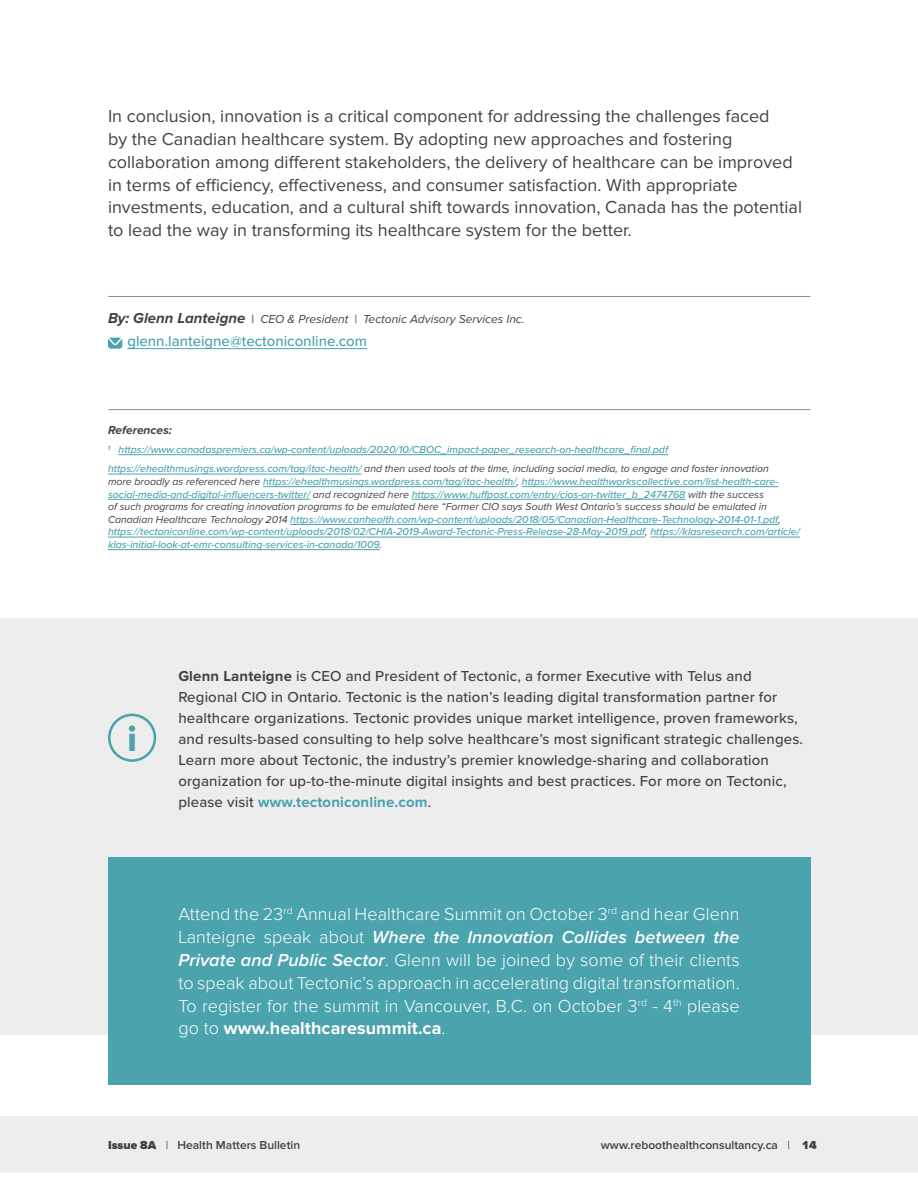
<style>
.page{position:relative;width:918px;height:1188px;background:#fff}
.page>*{position:absolute;margin:0;border:0;box-sizing:border-box;transform-origin:0 0}
.t1{font:35.55px "Proxima Nova Extrabld";color:#4aa3ad}
.body{font:18px/22.8px "Proxima Nova";color:#404244}
.t2{font:300 18px/22.8px "Proxima Nova";letter-spacing:.005em;color:#fff;text-align:justify}
.info_box{font:500 15px/21px "Proxima Nova";letter-spacing:.01em;color:#404244}
.credentials{font:500 15px "Proxima Nova";color:#4aa3ad}
.t3{font:600 12px "Proxima Nova";color:#404244}
.credentials-2{font:italic 12px "Proxima Nova";color:#404244}
.credentials-3{font:italic 700 12px "Proxima Nova";color:#404244}
.credentials-4{font:italic 500 10.5px/12.6px "Proxima Nova";color:#4aa3ad}
.s1{font-weight:700;font-size:15px}
.s2{font-weight:900;font-style:normal;color:#8b8889}
.s3{font-weight:400;color:#404244}
.s4{font-weight:700}
.s5{font-weight:700;color:#4aa3ad}
.s6{font-weight:600;font-style:italic}
.s7{font-weight:900}
.s8{font-weight:400}
</style>
<div class="page">
<div style="left:0;top:1117px;width:918px;height:56px;background:#ededee"></div>
<hr style="left:127px;top:348px;width:240px;height:1px;background:#4aa3ad">
<svg style="left:108px;top:338px;width:14px;height:11px"></svg>
<hr style="left:109px;top:296px;width:701px;height:1px;background:#8b8889">
<div style="left:0;top:618px;width:918px;height:416px;background:#ededee"></div>
<div style="left:108px;top:714px;width:48px;height:48px;border:3px solid #4aa3ad;border-radius:50%"></div>
<hr style="left:118px;top:454px;width:550px;height:1px;background:#4aa3ad">
<hr style="left:108px;top:474px;width:254px;height:1px;background:#4aa3ad">
<hr style="left:263px;top:486px;width:254px;height:1px;background:#4aa3ad">
<hr style="left:522px;top:486px;width:256px;height:1px;background:#4aa3ad">
<hr style="left:108px;top:499px;width:202px;height:1px;background:#4aa3ad">
<hr style="left:412px;top:499px;width:273px;height:1px;background:#4aa3ad">
<hr style="left:290px;top:524px;width:488px;height:1px;background:#4aa3ad">
<hr style="left:108px;top:537px;width:537px;height:1px;background:#4aa3ad">
<hr style="left:650px;top:537px;width:150px;height:1px;background:#4aa3ad">
<hr style="left:108px;top:549px;width:272px;height:1px;background:#4aa3ad">
<hr style="left:109px;top:409px;width:701px;height:1px;background:#8b8889">
<div style="left:108px;top:857px;width:702px;height:227px;background:#4aa3ad"></div>
<p class="body" style="left:108px;top:105px;width:696px">In conclusion, innovation is a critical component for addressing the challenges faced<br>by the Canadian healthcare system. By adopting new approaches and fostering collaboration among different stakeholders, the delivery of healthcare can be improved in terms of efficiency, effectiveness, and consumer satisfaction. With appropriate investments, education, and a cultural shift towards innovation, Canada has the potential to lead the way in transforming its healthcare system for the better.</p>
<p class="credentials-2" style="left:108px;top:310px;width:418px"><span class="s1">By: Glenn Lanteigne</span> <span class="s2">|</span> CEO &amp; President | Tectonic Advisory Services Inc.</p>
<p class="credentials" style="left:127px;top:330px;width:241px">glenn.lanteigne@tectoniconline.com</p>
<p class="credentials-3" style="left:108px;top:421px;width:66px">References:</p>
<p class="credentials-4" style="left:108px;top:443px;width:562px"><sup>1</sup> https://www.canadaspremiers.ca/wp-content/uploads/2020/10/CBOC_impact-paper_research-on-healthcare_final.pdf</p>
<p class="credentials-4" style="left:108px;top:462px;width:693px">https://ehealthmusings.wordpress.com/tag/itac-health/ <span class="s3">and then used tools at the time, including social media, to engage and foster innovation<br>more broadly as referenced here</span> https://ehealthmusings.wordpress.com/tag/itac-health/<span class="s3">,</span> https://www.healthworkscollective.com/list-health-care&shy;social-media-and-digital-influencers-twitter/ <span class="s3">and recognized here</span> https://www.huffpost.com/entry/cios-on-twitter_b_2474768 <span class="s3">with the success<br>of such programs for creating innovation programs to be emulated here “Former CIO says South West Ontario’s success should be emulated in Canadian Healthcare Technology 2014</span> https://www.canhealth.com/wp-content/uploads/2018/05/Canadian-Healthcare-Technology-2014-01-1.pdf<span class="s3">, </span>https://tectoniconline.com/wp-content/uploads/2018/02/CHIA-2019-Award-Tectonic-Press-Release-28-May-2019.pdf<span class="s3">,</span> https://klasresearch.com/article/ klas-initial-look-at-emr-consulting-services-in-canada/1009<span class="s3">.</span></p>
<p class="t1" style="left:127px;top:712px;width:11px">i</p>
<p class="info_box" style="left:178px;top:665px;width:626px"><span class="s4">Glenn Lanteigne</span> is CEO and President of Tectonic, a former Executive with Telus and Regional CIO in Ontario. Tectonic is the nation’s leading digital transformation partner for healthcare organizations. Tectonic provides unique market intelligence, proven frameworks, and results-based consulting to help solve healthcare’s most significant strategic challenges.<br>Learn more about Tectonic, the industry’s premier knowledge-sharing and collaboration organization for up-to-the-minute digital insights and best practices. For more on Tectonic, please visit <span class="s5">www.tectoniconline.com</span>.</p>
<p class="t2" style="left:178px;top:904px;width:563px">Attend the 23<sup>rd</sup> Annual Healthcare Summit on October 3<sup>rd</sup> and hear Glenn Lanteigne speak about <span class="s6">Where the Innovation Collides between the Private and Public Sector</span>. Glenn will be joined by some of their clients to speak about Tectonic’s approach in accelerating digital transformation.<br>To register for the summit in Vancouver, B.C. on October 3<sup>rd</sup> - 4<sup>th</sup> please go to <span class="s4">www.healthcaresummit.ca</span>.</p>
<p class="t3" style="left:108px;top:1138px;width:194px"><span class="s7">Issue 8A</span> <span class="s8">|</span> Health Matters Bulletin</p>
<p class="t3" style="left:601px;top:1138px;width:217px">www.reboothealthconsultancy.ca <span class="s8">|</span> <span class="s7">14</span></p>
</div>
